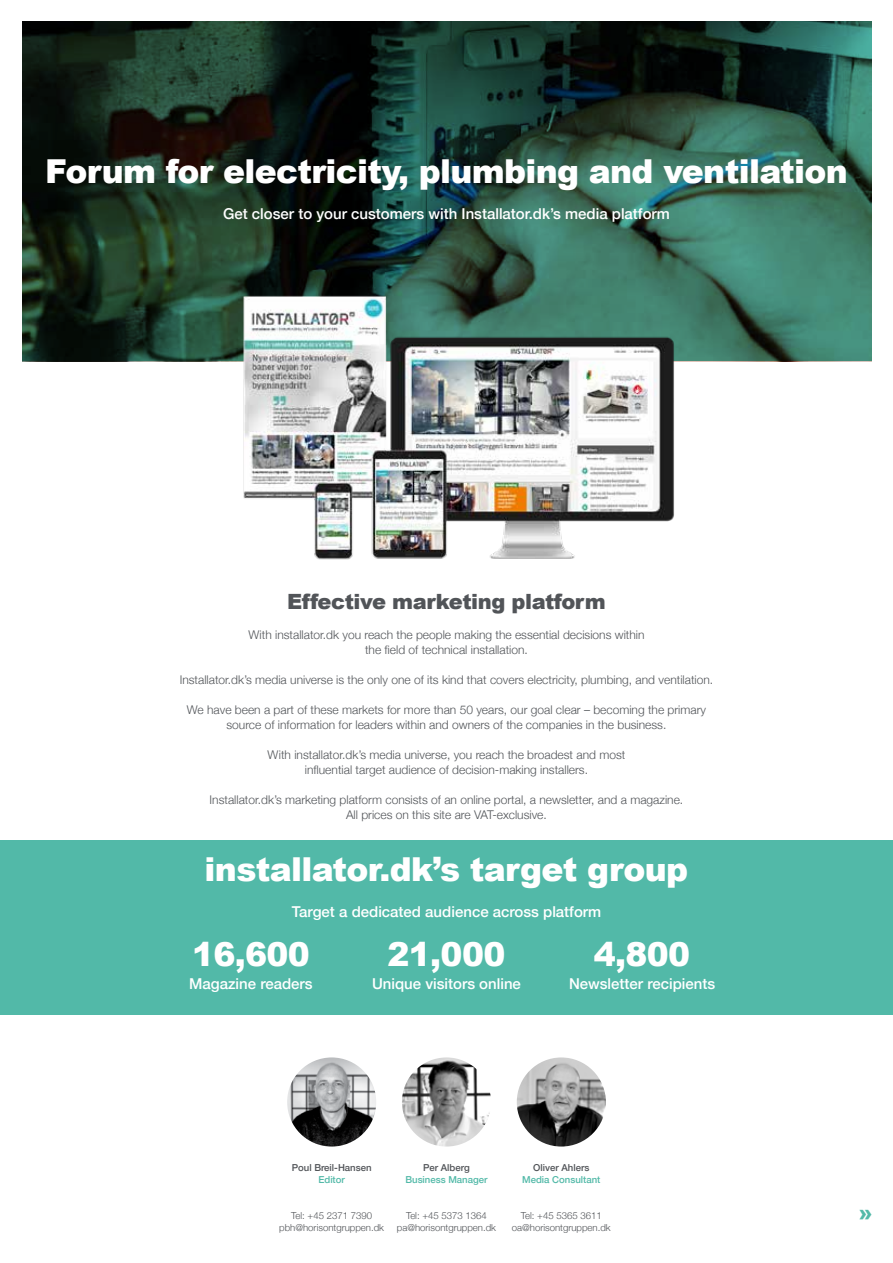
<style>
.page{position:relative;width:893px;height:1263px;background:#fff}
.page>*{position:absolute;margin:0;border:0;box-sizing:border-box;transform-origin:0 0}
.t1{font:900 33px "Arial";letter-spacing:-.02em;color:#fff}
.t2{font:900 21px "Arial";letter-spacing:-.02em;color:#515458}
.t3{font:900 21px "Arial";color:#52b9a8}
.t4{font:500 15px "Helvetica Neue";color:#fff}
.t5{font:300 12px/15px "Helvetica Neue";color:#515458;text-align:center}
.t6{font:300 9.6px/12px "Helvetica Neue";color:#515458;text-align:center}
.t7{font:500 9.6px "Helvetica Neue";color:#515458}
.t8{font:500 9.6px "Helvetica Neue";color:#52b9a8}
</style>
<div class="page">
<svg style="left:23px;top:21px;width:849px;height:340px;background:#214135"></svg>
<img style="left:190px;top:276px;width:513px;height:284px">
<div style="left:0;top:840px;width:893px;height:174px;background:#52b9a8"></div>
<img style="left:287px;top:1057px;width:89px;height:89px;border-radius:45px">
<img style="left:402px;top:1057px;width:89px;height:89px;border-radius:45px">
<img style="left:517px;top:1057px;width:89px;height:89px;border-radius:45px">
<h1 class="t1" style="left:45px;top:147px;width:804px">Forum for electricity, plumbing and ventilation</h1>
<p class="t4" style="left:223px;top:201px;width:448px">Get closer to your customers with Installator.dk’s media platform</p>
<h2 class="t2" style="left:287px;top:587px;width:320px">Effective marketing platform</h2>
<p class="t5" style="left:248px;top:627px;width:398px">With installator.dk you reach the people making the essential decisions within the field of technical installation.</p>
<p class="t5" style="left:180px;top:672px;width:535px">Installator.dk’s media universe is the only one of its kind that covers electricity, plumbing, and ventilation.</p>
<p class="t5" style="left:187px;top:702px;width:521px">We have been a part of these markets for more than 50 years, our goal clear – becoming the primary source of information for leaders within and owners of the companies in the business.</p>
<p class="t5" style="left:268px;top:747px;width:359px">With installator.dk’s media universe, you reach the broadest and most influential target audience of decision-making installers.</p>
<p class="t5" style="left:210px;top:792px;width:475px">Installator.dk’s marketing platform consists of an online portal, a newsletter, and a magazine.<br>All prices on this site are VAT-exclusive.</p>
<h1 class="t1" style="left:205px;top:845px;width:485px">installator.dk’s target group</h1>
<p class="t4" style="left:292px;top:899px;width:311px">Target a dedicated audience across platform</p>
<h1 class="t1" style="left:192px;top:930px;width:119px">16,600</h1>
<h1 class="t1" style="left:388px;top:930px;width:119px">21,000</h1>
<h1 class="t1" style="left:594px;top:930px;width:98px">4,800</h1>
<p class="t4" style="left:189px;top:971px;width:125px">Magazine readers</p>
<p class="t4" style="left:372px;top:971px;width:150px">Unique visitors online</p>
<p class="t4" style="left:569px;top:971px;width:148px">Newsletter recipients</p>
<h1 class="t1" style="left:223px;top:961px;width:449px">Contact the SCM.dk team</h1>
<p class="t7" style="left:292px;top:1160px;width:81px">Poul Breil-Hansen</p>
<p class="t8" style="left:318px;top:1172px;width:28px">Editor</p>
<p class="t6" style="left:279px;top:1209px;width:106px">Tel: +45 2371 7390 pbh@horisontgruppen.dk</p>
<p class="t7" style="left:423px;top:1160px;width:48px">Per Alberg</p>
<p class="t8" style="left:405px;top:1172px;width:84px">Business Manager</p>
<p class="t6" style="left:397px;top:1209px;width:101px">Tel: +45 5373 1364 pa@horisontgruppen.dk</p>
<p class="t7" style="left:533px;top:1160px;width:58px">Oliver Ahlers</p>
<p class="t8" style="left:522px;top:1172px;width:80px">Media Consultant</p>
<p class="t6" style="left:512px;top:1209px;width:100px">Tel: +45 5365 3611 oa@horisontgruppen.dk</p>
<h2 class="t3" style="left:858px;top:1197px;width:16px">»</h2>
</div>
